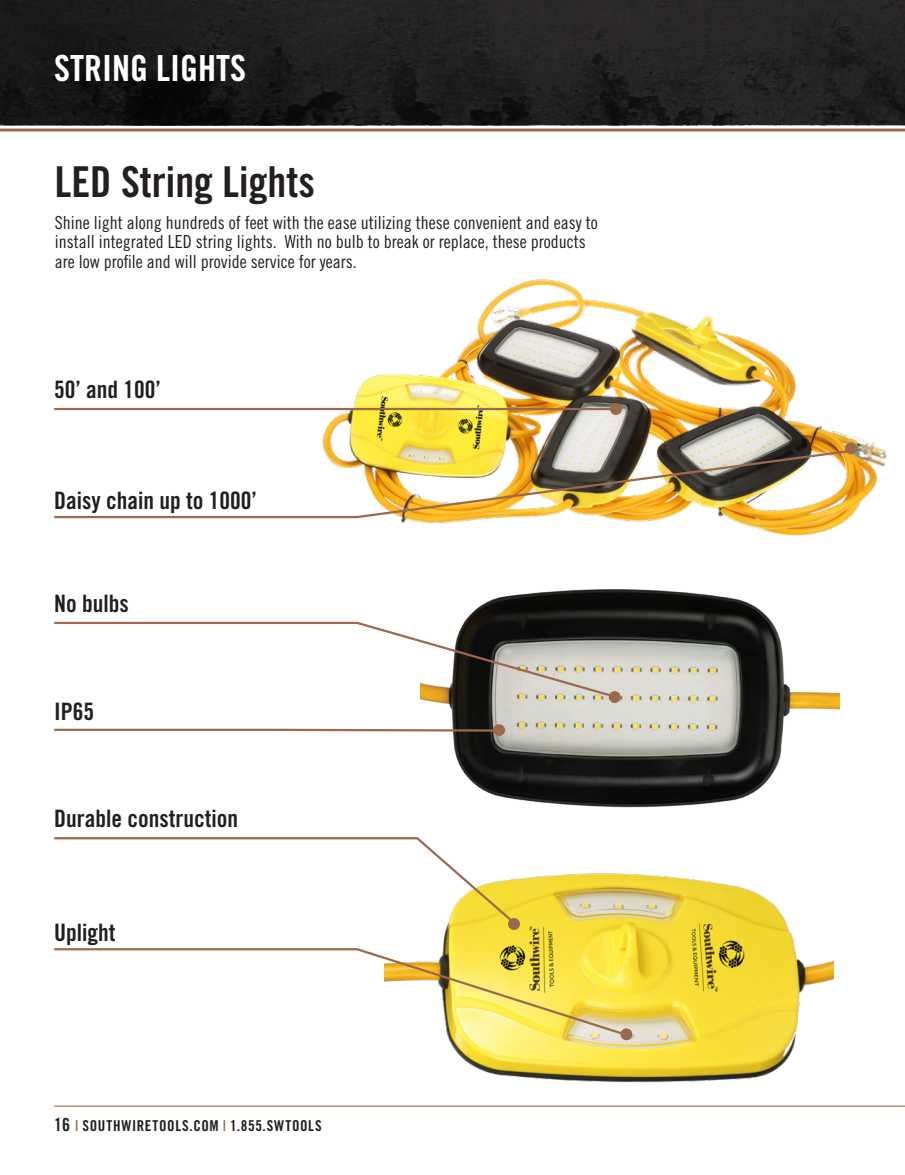
<style>
.page{position:relative;width:905px;height:1175px;background:#fff}
.page>*{position:absolute;margin:0;border:0;box-sizing:border-box;transform-origin:0 0}
.t1{font:42.6px "Trade Gothic LT Std Bd Cn 20";color:#231f20}
.t2{font:36px "Trade Gothic LT Std Bd Cn 20";color:#fff}
.t3{font:24px "Trade Gothic LT Std Bd Cn 20";color:#231f20}
.t4{font:18px/19.5px "Trade Gothic LT Std Cn 18";color:#231f20}
.t5{font:15px "Trade Gothic LT Std Bd Cn 20";letter-spacing:.045em;color:#231f20}
.s1{font-size:18px}
.s2{color:#9b694d}
</style>
<div class="page">
<hr style="left:54px;top:1105px;width:850px;height:1px;background:#9b694d">
<div style="left:0;top:0;width:904px;height:125px;background:#231f20"></div>
<hr style="left:0;top:128px;width:904px;height:3px;background:#9b694d">
<img style="left:420px;top:589px;width:419px;height:219px">
<img style="left:384px;top:873px;width:449px;height:234px">
<img style="left:308px;top:279px;width:579px;height:257px">
<div style="left:845px;top:442px;width:11px;height:12px;background:#9b694d;border-radius:50%"></div>
<div style="left:608px;top:691px;width:12px;height:12px;background:#9b694d;border-radius:50%"></div>
<div style="left:493px;top:724px;width:12px;height:12px;background:#9b694d;border-radius:50%"></div>
<hr style="left:54px;top:408px;width:560px;height:2px;background:#9b694d">
<svg style="left:54px;top:837px;width:462px;height:88px"></svg>
<svg style="left:54px;top:727px;width:440px;height:6px"></svg>
<div style="left:610px;top:403px;width:12px;height:12px;background:#9b694d;border-radius:50%"></div>
<svg style="left:54px;top:620px;width:562px;height:79px"></svg>
<svg style="left:54px;top:947px;width:574px;height:90px"></svg>
<img style="left:54px;top:447px;width:810px;height:72px">
<div style="left:508px;top:918px;width:12px;height:12px;background:#9b694d;border-radius:50%"></div>
<div style="left:620px;top:1028px;width:12px;height:12px;background:#9b694d;border-radius:50%"></div>
<h2 class="t2" style="left:54px;top:46px;width:193px">STRING LIGHTS</h2>
<h1 class="t1" style="left:55px;top:156px;width:261px">LED String Lights</h1>
<p class="t4" style="left:55px;top:212px;width:544px">Shine light along hundreds of feet with the ease utilizing these convenient and easy to install integrated LED string lights. With no bulb to break or replace, these products are low profile and will provide service for years.</p>
<h3 class="t3" style="left:54px;top:375px;width:108px">50’ and 100’</h3>
<h3 class="t3" style="left:54px;top:486px;width:204px">Daisy chain up to 1000’</h3>
<h3 class="t3" style="left:54px;top:589px;width:76px">No bulbs</h3>
<h3 class="t3" style="left:54px;top:697px;width:41px">IP65</h3>
<h3 class="t3" style="left:54px;top:804px;width:185px">Durable construction</h3>
<h3 class="t3" style="left:54px;top:918px;width:63px">Uplight</h3>
<p class="t5" style="left:54px;top:1116px;width:269px"><span class="s1">16</span> <span class="s2">|</span> SOUTHWIRETOOLS.COM <span class="s2">|</span> 1.855.SWTOOLS</p>
</div>
